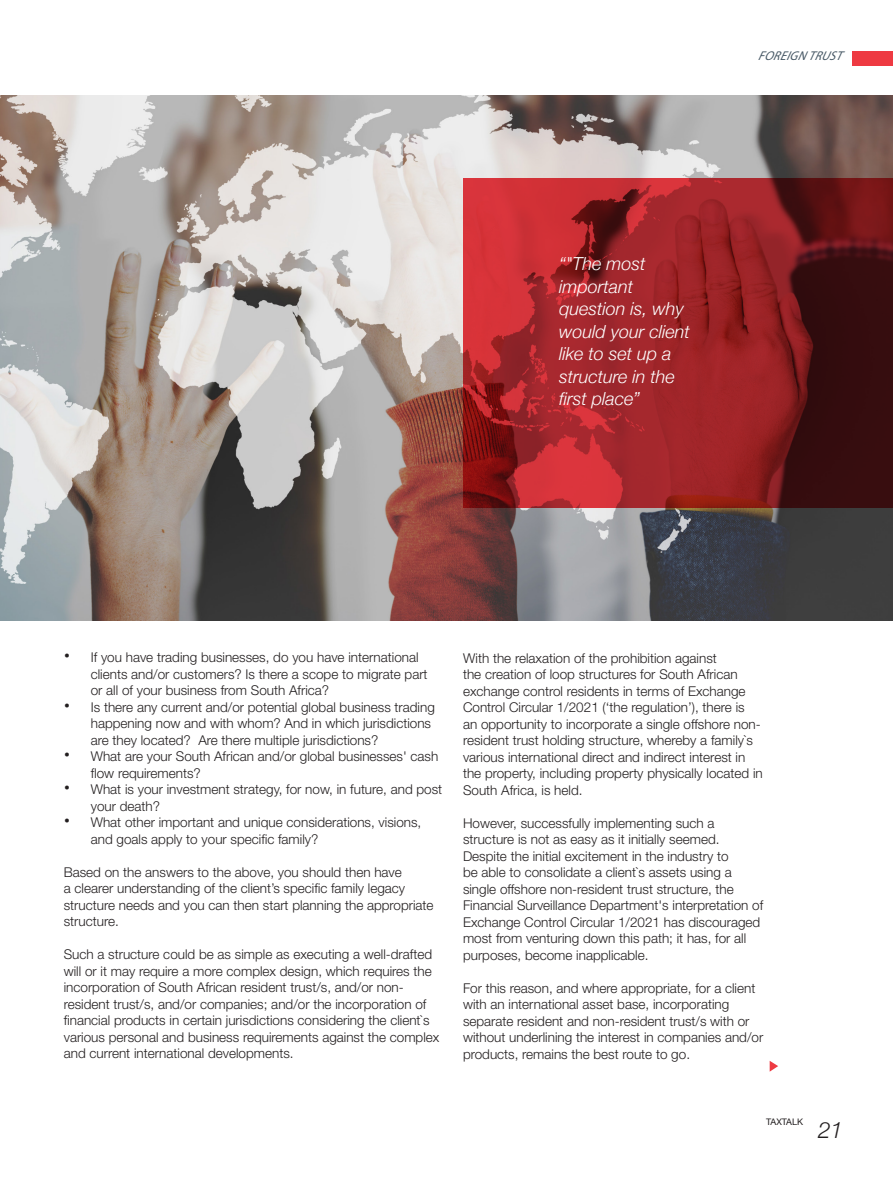
<style>
.page{position:relative;width:893px;height:1178px;background:#fff}
.page>*{position:absolute;margin:0;border:0;box-sizing:border-box;transform-origin:0 0}
.t1{font:italic 300 22.5px "Helvetica Neue";color:#231f20}
.pullquote{font:italic 300 18px/22.5px "Helvetica Neue";color:#fff}
.t2{font:300 13.5px/16.5px "Helvetica Neue";color:#231f20}
.t3{font:italic 12.75px "Myriad Pro";color:#475865}
.t4{font:9px "Helvetica Neue";color:#231f20}
.s1{font-family:"Helvetica";font-weight:400;font-size:18px}
</style>
<div class="page">
<img style="left:0;top:96px;width:893px;height:525px">
<svg style="left:770px;top:1061px;width:8px;height:10px"></svg>
<div style="left:852px;top:51px;width:41px;height:15px;background:#ee3a42"></div>
<svg style="left:463px;top:179px;width:430px;height:329px;background:#8e2024"></svg>
<p class="t3" style="left:758px;top:48px;width:85px">FOREIGN TRUST</p>
<p class="pullquote" style="left:559px;top:252px;width:132px">“"The most important question is, why would your client like to set up a structure in the first place”</p>
<p class="t2" style="left:91px;top:648px;width:338px;text-indent:-27px"><span class="s1">•</span> If you have trading businesses, do you have international clients and/or customers? Is there a scope to migrate part or all of your business from South Africa?</p>
<p class="t2" style="left:91px;top:698px;width:346px;text-indent:-27px"><span class="s1">•</span> Is there any current and/or potential global business trading happening now and with whom? And in which jurisdictions are they located? Are there multiple jurisdictions?</p>
<p class="t2" style="left:91px;top:747px;width:349px;text-indent:-27px"><span class="s1">•</span> What are your South African and/or global businesses' cash flow requirements?</p>
<p class="t2" style="left:91px;top:780px;width:353px;text-indent:-27px"><span class="s1">•</span> What is your investment strategy, for now, in future, and post your death?</p>
<p class="t2" style="left:91px;top:813px;width:332px;text-indent:-27px"><span class="s1">•</span> What other important and unique considerations, visions, and goals apply to your specific family?</p>
<p class="t2" style="left:64px;top:863px;width:371px">Based on the answers to the above, you should then have<br>a clearer understanding of the client’s specific family legacy structure needs and you can then start planning the appropriate structure.</p>
<p class="t2" style="left:64px;top:945px;width:377px">Such a structure could be as simple as executing a well-drafted will or it may require a more complex design, which requires the incorporation of South African resident trust/s, and/or non&shy;resident trust/s, and/or companies; and/or the incorporation of financial products in certain jurisdictions considering the client`s various personal and business requirements against the complex and current international developments.</p>
<p class="t2" style="left:463px;top:649px;width:301px">With the relaxation of the prohibition against<br>the creation of loop structures for South African exchange control residents in terms of Exchange Control Circular 1/2021 (‘the regulation’), there is<br>an opportunity to incorporate a single offshore non&shy;resident trust holding structure, whereby a family`s various international direct and indirect interest in the property, including property physically located in South Africa, is held.</p>
<p class="t2" style="left:463px;top:814px;width:302px">However, successfully implementing such a structure is not as easy as it initially seemed.<br>Despite the initial excitement in the industry to<br>be able to consolidate a client`s assets using a single offshore non-resident trust structure, the Financial Surveillance Department's interpretation of Exchange Control Circular 1/2021 has discouraged most from venturing down this path; it has, for all purposes, become inapplicable.</p>
<p class="t2" style="left:463px;top:979px;width:302px">For this reason, and where appropriate, for a client with an international asset base, incorporating separate resident and non-resident trust/s with or without underlining the interest in companies and/or products, remains the best route to go.</p>
<p class="t4" style="left:766px;top:1115px;width:38px">TAXTALK</p>
<h1 class="t1" style="left:818px;top:1112px;width:27px">21</h1>
</div>
